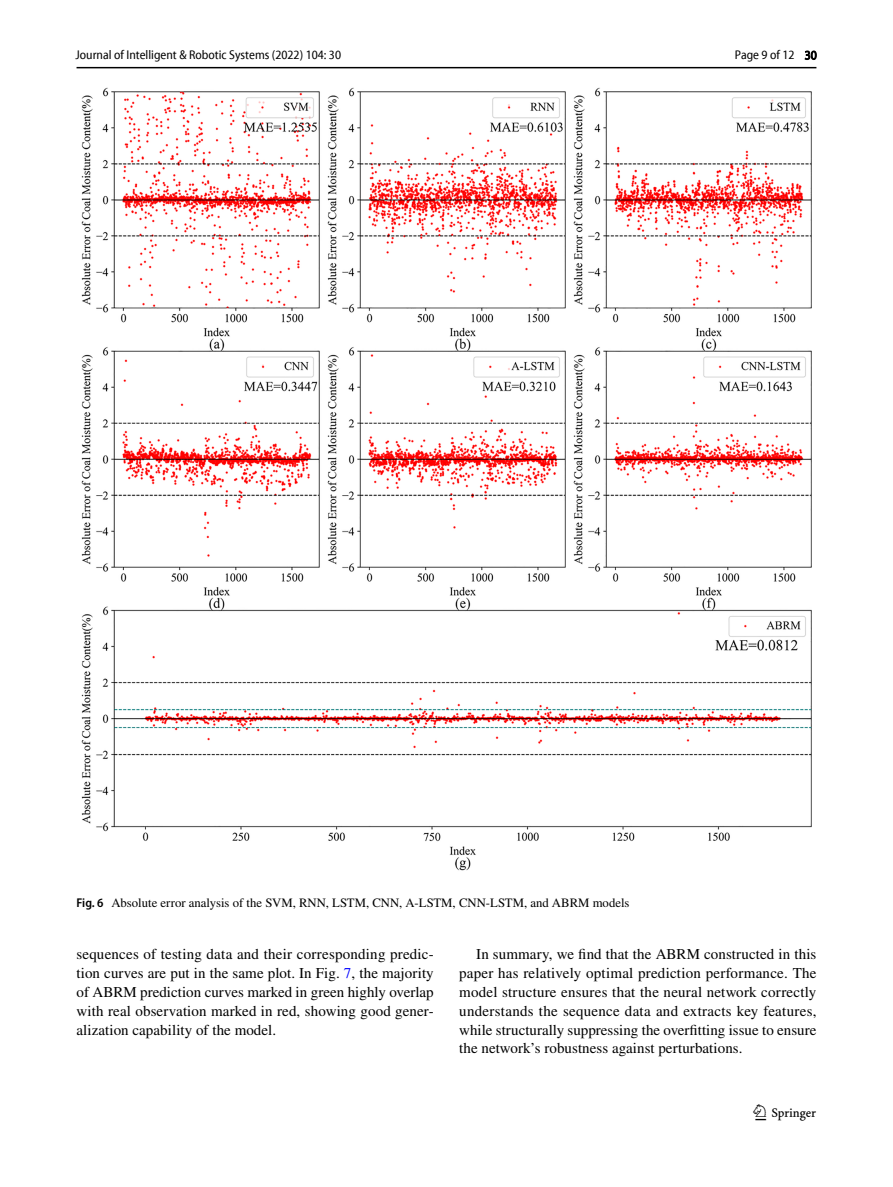
<style>
.page{position:relative;width:893px;height:1187px;background:#fff}
.page>*{position:absolute;margin:0;border:0;box-sizing:border-box;transform-origin:0 0}
.t1{font:22.5px "Springnew Regular 3";color:#000}
.t2{font:15px/18.8px "STIX";letter-spacing:.005em;color:#000;text-align:justify}
.t3{font:12.75px "STIX";color:#000}
.t4{font:semi-condensed 12.75px "Myriad Pro Unic";color:#000}
.s1{font-family:"Myriad Pro";font-weight:600;font-stretch:semi-condensed}
.s2{color:#00f}
</style>
<div class="page">
<hr style="left:77px;top:67px;width:739px;height:1px;background:#000">
<img style="left:81px;top:87px;width:731px;height:784px">
<p class="t4" style="left:76px;top:50px;width:267px">Journal of Intelligent &amp; Robotic Systems (2022) 104: 30</p>
<p class="t4" style="left:735px;top:50px;width:83px">Page 9 of 12 30</p>
<p class="t3" style="left:77px;top:893px;width:554px"><span class="s1">Fig. 6</span> Absolute error analysis of the SVM, RNN, LSTM, CNN, A-LSTM, CNN-LSTM, and ABRM models</p>
<p class="t2" style="left:77px;top:946px;width:359px">sequences of testing data and their corresponding predic&shy;tion curves are put in the same plot. In Fig. <span class="s2">7</span>, the majority of ABRM prediction curves marked in green highly overlap with real observation marked in red, showing good gener&shy;alization capability of the model.</p>
<p class="t2" style="left:459px;top:946px;width:359px;text-indent:17px">In summary, we find that the ABRM constructed in this paper has relatively optimal prediction performance. The model structure ensures that the neural network correctly understands the sequence data and extracts key features, while structurally suppressing the overfitting issue to ensure the network’s robustness against perturbations.</p>
<h1 class="t1" style="left:755px;top:1104px;width:62px">1 3</h1>
</div>
